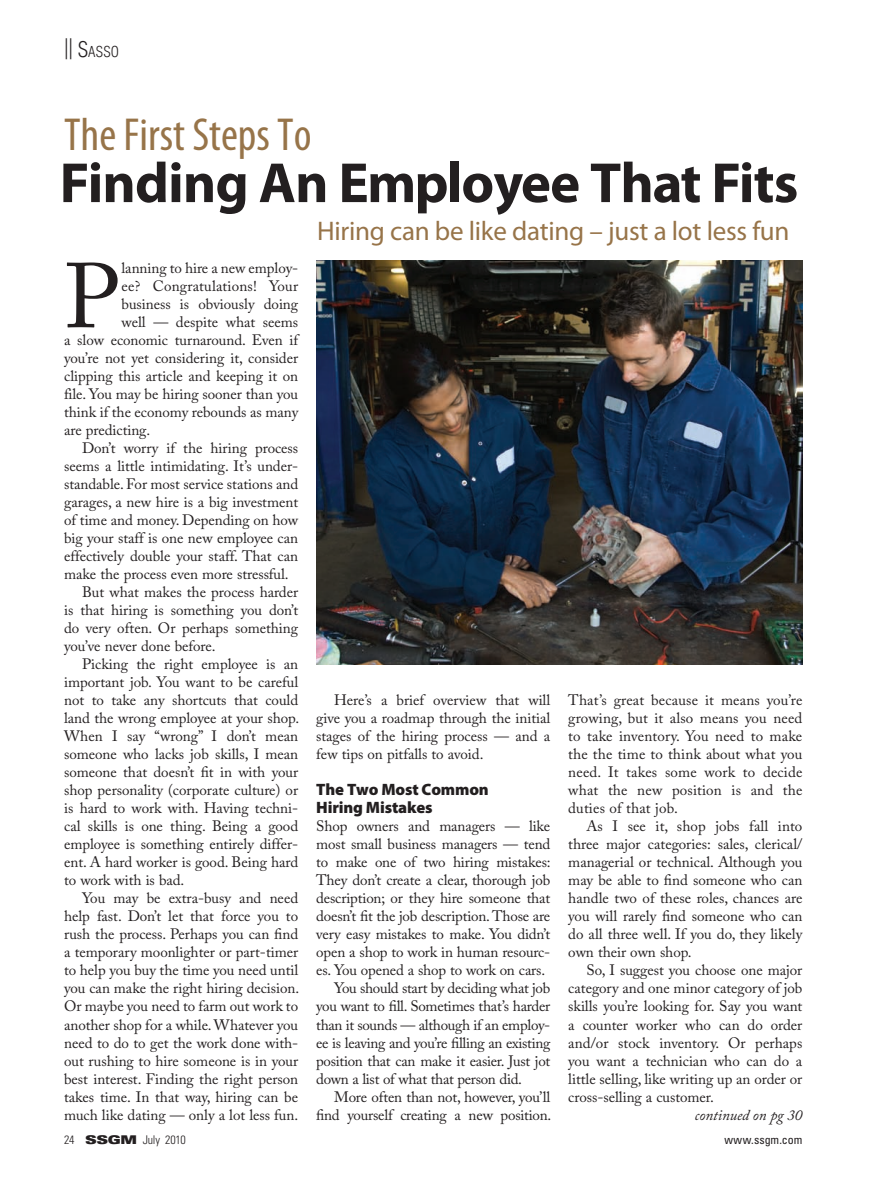
<style>
.page{position:relative;width:882px;height:1177px;background:#fff}
.page>*{position:absolute;margin:0;border:0;box-sizing:border-box;transform-origin:0 0}
.body_copy_no_indent{font:90.9px "Adobe Caslon Pro";color:#231f20}
.head_1{font:700 57px "Myriad Pro";letter-spacing:-.015em;color:#231f20}
.head_2{font:condensed 46.5px "Myriad Pro";color:#977449}
.deck{font:27px "Myriad Pro";letter-spacing:-.01em;color:#977449}
.subhead{font:900 16.5px/18px "Myriad Pro";letter-spacing:-.01em;color:#231f20}
.body_copy{font:15px/18px "Adobe Caslon Pro";letter-spacing:-.005em;color:#231f20;text-align:justify}
.body_copy_no_indent-2{font:15px/18px "Adobe Caslon Pro";letter-spacing:-.005em;color:#231f20;text-align:justify}
.body_copy-2{font:italic 15px "Adobe Caslon Pro";letter-spacing:-.005em;color:#231f20}
.t1{font:300 condensed 14.7px "Helvetica";color:#231f20}
.t2{font:300 condensed 12px "Univers";letter-spacing:-.015em;color:#231f20}
.t3{font:condensed 12px "Univers";letter-spacing:-.005em;color:#231f20}
.s1{font-size:21px}
.s2{font-weight:900;font-stretch:expanded}
</style>
<div class="page">
<img style="left:317px;top:260px;width:485px;height:405px">
<p class="t1" style="left:64px;top:43px;width:56px"><sup>||</sup> <span class="s1">S</span>ASSO</p>
<p class="head_2" style="left:64px;top:107px;width:249px">The First Steps To</p>
<p class="head_1" style="left:60px;top:146px;width:740px">Finding An Employee That Fits</p>
<p class="body_copy_no_indent" style="left:64px;top:243px;width:57px">P</p>
<p class="body_copy_no_indent-2" style="left:121px;top:259px;width:178px">lanning to hire a new employ-</p>
<p class="body_copy_no_indent-2" style="left:121px;top:277px;width:178px">ee? Congratulations! Your</p>
<p class="body_copy_no_indent-2" style="left:121px;top:295px;width:178px">business is obviously doing</p>
<p class="body_copy_no_indent-2" style="left:121px;top:313px;width:178px">well — despite what seems</p>
<p class="body_copy_no_indent-2" style="left:64px;top:331px;width:235px">a slow economic turnaround. Even if</p>
<p class="body_copy_no_indent-2" style="left:64px;top:349px;width:236px">you’re not yet considering it, consider</p>
<p class="body_copy_no_indent-2" style="left:64px;top:367px;width:235px">clipping this article and keeping it on</p>
<p class="body_copy_no_indent-2" style="left:64px;top:385px;width:235px">file. You may be hiring sooner than you</p>
<p class="body_copy_no_indent-2" style="left:64px;top:403px;width:236px">think if the economy rebounds as many</p>
<p class="body_copy_no_indent-2" style="left:64px;top:421px;width:88px">are predicting.</p>
<p class="body_copy" style="left:64px;top:439px;width:236px;text-indent:18px">Don’t worry if the hiring process seems a little intimidating. It’s under&shy;standable. For most service stations and garages, a new hire is a big investment of time and money. Depending on how big your staff is one new employee can effectively double your staff. That can make the process even more stressful.</p>
<p class="body_copy" style="left:64px;top:583px;width:236px;text-indent:18px">But what makes the process harder is that hiring is something you don’t do very often. Or perhaps something you’ve never done before.</p>
<p class="body_copy" style="left:64px;top:655px;width:237px;text-indent:18px">Picking the right employee is an important job. You want to be careful not to take any shortcuts that could land the wrong employee at your shop.<br>When I say “wrong” I don’t mean someone who lacks job skills, I mean someone that doesn’t fit in with your shop personality (corporate culture) or is hard to work with. Having techni&shy;cal skills is one thing. Being a good employee is something entirely differ&shy;ent. A hard worker is good. Being hard to work with is bad.</p>
<p class="body_copy" style="left:64px;top:889px;width:237px;text-indent:18px">You may be extra-busy and need help fast. Don’t let that force you to rush the process. Perhaps you can find a temporary moonlighter or part-timer to help you buy the time you need until you can make the right hiring decision.<br>Or maybe you need to farm out work to another shop for a while. Whatever you need to do to get the work done with&shy;out rushing to hire someone is in your best interest. Finding the right person takes time. In that way, hiring can be much like dating — only a lot less fun.</p>
<p class="deck" style="left:317px;top:214px;width:474px">Hiring can be like dating – just a lot less fun</p>
<p class="body_copy" style="left:316px;top:691px;width:236px;text-indent:18px">Here’s a brief overview that will give you a roadmap through the initial stages of the hiring process — and a few tips on pitfalls to avoid.</p>
<p class="subhead" style="left:316px;top:780px;width:174px">The Two Most Common<br>Hiring Mistakes</p>
<p class="body_copy_no_indent-2" style="left:316px;top:817px;width:236px">Shop owners and managers — like most small business managers — tend to make one of two hiring mistakes:<br>They don’t create a clear, thorough job description; or they hire someone that doesn’t fit the job description. Those are very easy mistakes to make. You didn’t open a shop to work in human resourc&shy;es. You opened a shop to work on cars.</p>
<p class="body_copy" style="left:316px;top:979px;width:236px;text-indent:18px">You should start by deciding what job you want to fill. Sometimes that’s harder than it sounds — although if an employ&shy;ee is leaving and you’re filling an existing position that can make it easier. Just jot down a list of what that person did.</p>
<p class="body_copy" style="left:316px;top:1087px;width:237px;text-align:right">More often than not, however, you’ll find yourself creating a new position.</p>
<p class="body_copy" style="left:568px;top:691px;width:236px">That’s great because it means you’re growing, but it also means you need to take inventory. You need to make the the time to think about what you need. It takes some work to decide what the new position is and the duties of that job.</p>
<p class="body_copy" style="left:568px;top:817px;width:236px;text-indent:18px">As I see it, shop jobs fall into three major categories: sales, clerical/ managerial or technical. Although you may be able to find someone who can handle two of these roles, chances are you will rarely find someone who can do all three well. If you do, they likely own their own shop.</p>
<p class="body_copy" style="left:568px;top:961px;width:236px;text-indent:18px">So, I suggest you choose one major category and one minor category of job skills you’re looking for. Say you want a counter worker who can do order and/or stock inventory. Or perhaps you want a technician who can do a little selling, like writing up an order or cross-selling a customer.</p>
<p class="body_copy-2" style="left:695px;top:1105px;width:109px">continued on pg 30</p>
<p class="t2" style="left:64px;top:1132px;width:123px">24 <span class="s2">SSGM</span> July 2010</p>
<p class="t3" style="left:724px;top:1131px;width:79px">www.ssgm.com</p>
</div>
